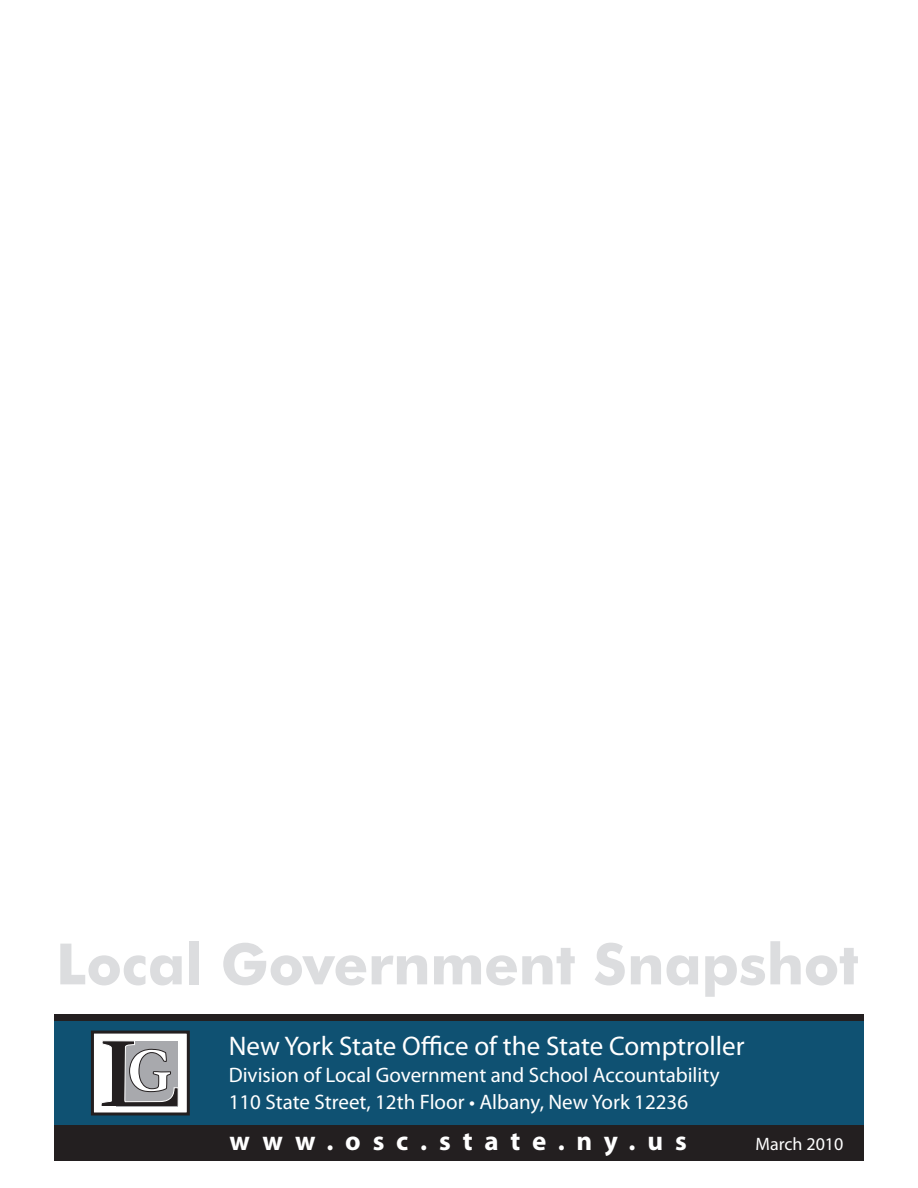
<style>
.page{position:relative;width:918px;height:1188px;background:#fff}
.page>*{position:absolute;margin:0;border:0;box-sizing:border-box;transform-origin:0 0}
.t1{font:700 57px "Futura BT";letter-spacing:-.005em;color:#dcdddf}
.t2{font:27px "Myriad Pro";color:#fff}
.t3{font:700 27px "Myriad Pro";letter-spacing:.44em;color:#fff}
.t4{font:21px "Myriad Pro";color:#fff}
.t5{font:18px "Myriad Pro";color:#fff}
</style>
<div class="page">
<div style="left:54px;top:1015px;width:810px;height:146px;background:#0f5172"></div>
<div style="left:54px;top:1015px;width:810px;height:6px;background:#231f20"></div>
<div style="left:54px;top:1126px;width:810px;height:35px;background:#231f20"></div>
<div style="left:92px;top:1032px;width:96px;height:82px;background:#fff"></div>
<div style="left:91px;top:1031px;width:99px;height:84px;border:3px solid #231f20"></div>
<svg style="left:101px;top:1041px;width:77px;height:65px"></svg>
<p class="t1" style="left:56px;top:929px;width:804px">Local Government Snapshot</p>
<p class="t2" style="left:229px;top:1029px;width:517px">New York State Office of the State Comptroller</p>
<p class="t4" style="left:229px;top:1062px;width:492px">Division of Local Government and School Accountability</p>
<p class="t4" style="left:229px;top:1089px;width:461px">110 State Street, 12th Floor • Albany, New York 12236</p>
<p class="t3" style="left:230px;top:1124px;width:459px">www.osc.state.ny.us</p>
<p class="t5" style="left:756px;top:1133px;width:89px">March 2010</p>
</div>
